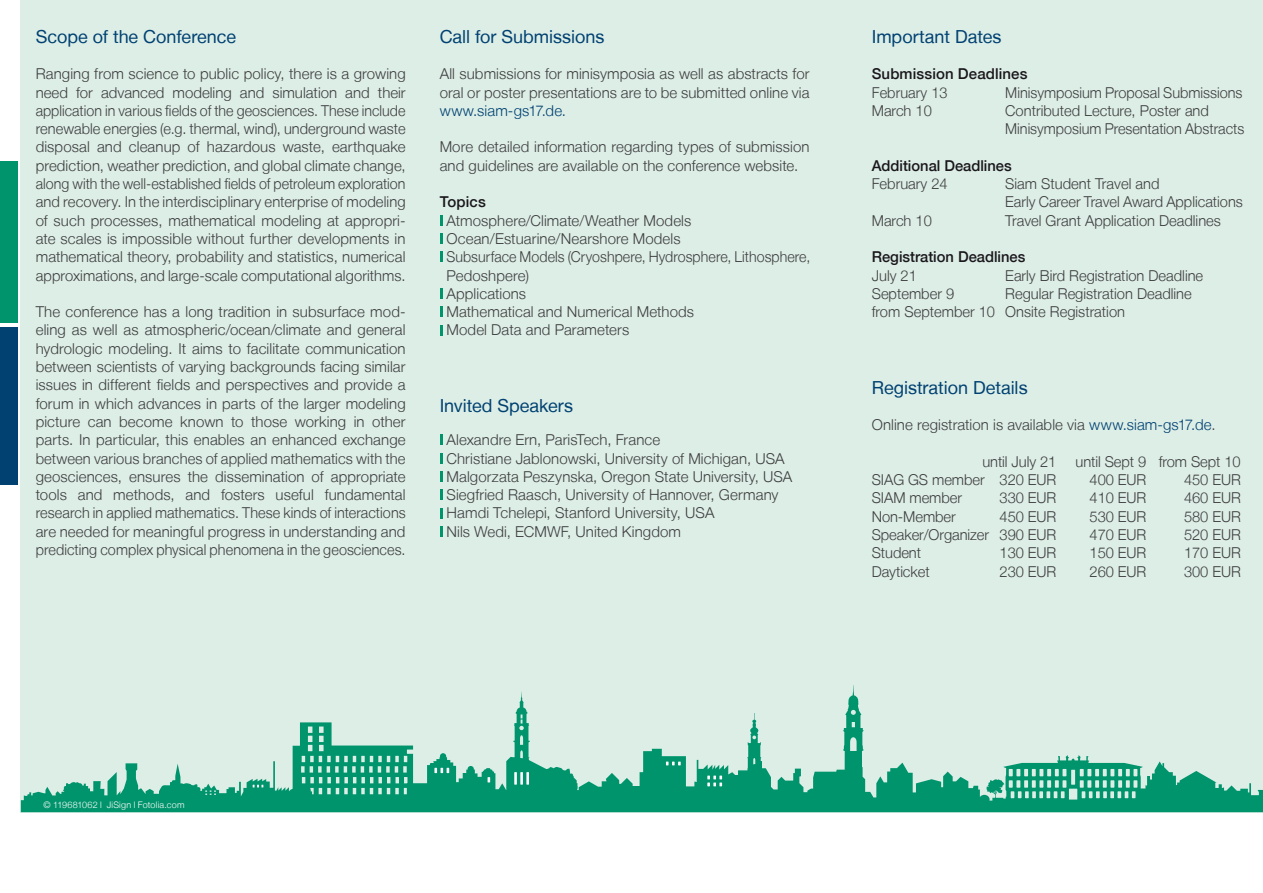
<style>
.page{position:relative;width:1263px;height:893px;background:#fff}
.page>*{position:absolute;margin:0;border:0;box-sizing:border-box;transform-origin:0 0}
.t1{font:18px "Helvetica Neue LT";color:#004172}
.t2{font:300 15px/18.3px "Helvetica Neue LT";color:#3e3e40}
.t3{font:500 15px "Helvetica Neue LT";color:#1a171c}
.t4{font:300 15px "Helvetica Neue LT";letter-spacing:.01em;color:#004172}
.t5{font:300 9px "Helvetica Neue LT";letter-spacing:.025em;color:#fff}
.s1{color:#004172}
</style>
<div class="page">
<div style="left:21px;top:0;width:1242px;height:812px;background:#ddeee6"></div>
<svg style="left:21px;top:749px;width:1242px;height:63px;fill:#00946c"></svg>
<svg style="left:843px;top:685px;width:21px;height:89px"></svg>
<svg style="left:747px;top:713px;width:14px;height:61px"></svg>
<svg style="left:293px;top:722px;width:120px;height:77px"></svg>
<svg style="left:986px;top:755px;width:157px;height:47px"></svg>
<div style="left:1138px;top:788px;width:12px;height:13px;background:#00946c"></div>
<svg style="left:487px;top:777px;width:3px;height:5px"></svg>
<svg style="left:434px;top:768px;width:15px;height:5px"></svg>
<svg style="left:513px;top:691px;width:17px;height:94px"></svg>
<svg style="left:666px;top:762px;width:15px;height:3px"></svg>
<svg style="left:707px;top:776px;width:15px;height:10px"></svg>
<svg style="left:253px;top:785px;width:10px;height:2px"></svg>
<svg style="left:205px;top:790px;width:11px;height:5px"></svg>
<div style="left:407px;top:783px;width:26px;height:19px;background:#00946c"></div>
<div style="left:0;top:327px;width:17px;height:158px;background:#004172"></div>
<div style="left:0;top:162px;width:17px;height:161px;background:#00946c"></div>
<svg style="left:440px;top:215px;width:3px;height:11px"></svg>
<svg style="left:440px;top:233px;width:3px;height:11px"></svg>
<svg style="left:440px;top:252px;width:3px;height:10px"></svg>
<svg style="left:440px;top:288px;width:3px;height:11px"></svg>
<svg style="left:440px;top:306px;width:3px;height:11px"></svg>
<svg style="left:440px;top:325px;width:3px;height:10px"></svg>
<svg style="left:440px;top:435px;width:3px;height:10px"></svg>
<svg style="left:440px;top:453px;width:3px;height:11px"></svg>
<svg style="left:440px;top:471px;width:3px;height:11px"></svg>
<svg style="left:440px;top:489px;width:3px;height:11px"></svg>
<svg style="left:440px;top:508px;width:3px;height:10px"></svg>
<svg style="left:440px;top:526px;width:3px;height:11px"></svg>
<p class="t1" style="left:36px;top:25px;width:202px">Scope of the Conference</p>
<p class="t2" style="left:36px;top:64px;width:371px;text-align:justify">Ranging from science to public policy, there is a growing need for advanced modeling and simulation and their application in various fields of the geosciences. These include renewable energies (e.g. thermal, wind), underground waste disposal and cleanup of hazardous waste, earthquake prediction, weather prediction, and global climate change, along with the well-established fields of petroleum exploration and recovery. In the interdisciplinary enterprise of modeling of such processes, mathematical modeling at appropri&shy;ate scales is impossible without further developments in mathematical theory, probability and statistics, numerical approximations, and large-scale computational algorithms.</p>
<p class="t2" style="left:36px;top:302px;width:371px;text-align:justify">The conference has a long tradition in subsurface mod&shy;eling as well as atmospheric/ocean/climate and general hydrologic modeling. It aims to facilitate communication between scientists of varying backgrounds facing similar issues in different fields and perspectives and provide a forum in which advances in parts of the larger modeling picture can become known to those working in other parts. In particular, this enables an enhanced exchange between various branches of applied mathematics with the geosciences, ensures the dissemination of appropriate tools and methods, and fosters useful fundamental research in applied mathematics. These kinds of interactions are needed for meaningful progress in understanding and predicting complex physical phenomena in the geosciences.</p>
<p class="t1" style="left:440px;top:25px;width:166px">Call for Submissions</p>
<p class="t2" style="left:440px;top:64px;width:371px">All submissions for minisymposia as well as abstracts for oral or poster presentations are to be submitted online via</p>
<p class="t4" style="left:440px;top:101px;width:128px">www.siam-gs17.de.</p>
<p class="t2" style="left:440px;top:138px;width:371px">More detailed information regarding types of submission and guidelines are available on the conference website.</p>
<p class="t3" style="left:440px;top:193px;width:48px">Topics</p>
<p class="t2" style="left:446px;top:211px;width:365px">Atmosphere/Climate/Weather Models<br>Ocean/Estuarine/Nearshore Models<br>Subsurface Models (Cryoshpere, Hydrosphere, Lithosphere,<br>Pedoshpere)<br>Applications<br>Mathematical and Numerical Methods<br>Model Data and Parameters</p>
<p class="t1" style="left:440px;top:395px;width:135px">Invited Speakers</p>
<p class="t2" style="left:446px;top:430px;width:347px">Alexandre Ern, ParisTech, France<br>Christiane Jablonowski, University of Michigan, USA Malgorzata Peszynska, Oregon State University, USA Siegfried Raasch, University of Hannover, Germany Hamdi Tchelepi, Stanford University, USA<br>Nils Wedi, ECMWF, United Kingdom</p>
<p class="t1" style="left:872px;top:25px;width:131px">Important Dates</p>
<p class="t3" style="left:872px;top:65px;width:157px">Submission Deadlines</p>
<p class="t2" style="left:872px;top:83px;width:77px">February 13</p>
<p class="t2" style="left:1005px;top:83px;width:239px">Minisymposium Proposal Submissions</p>
<p class="t2" style="left:872px;top:101px;width:62px">March 10</p>
<p class="t2" style="left:1005px;top:101px;width:241px">Contributed Lecture, Poster and<br>Minisymposium Presentation Abstracts</p>
<p class="t3" style="left:872px;top:156px;width:141px">Additional Deadlines</p>
<p class="t2" style="left:872px;top:174px;width:77px">February 24</p>
<p class="t2" style="left:1005px;top:174px;width:239px">Siam Student Travel and<br>Early Career Travel Award Applications</p>
<p class="t2" style="left:872px;top:211px;width:62px">March 10</p>
<p class="t2" style="left:1005px;top:211px;width:217px">Travel Grant Application Deadlines</p>
<p class="t3" style="left:872px;top:248px;width:155px">Registration Deadlines</p>
<p class="t2" style="left:872px;top:266px;width:47px">July 21</p>
<p class="t2" style="left:1005px;top:266px;width:199px">Early Bird Registration Deadline</p>
<p class="t2" style="left:872px;top:284px;width:84px">September 9</p>
<p class="t2" style="left:872px;top:284px;width:322px;text-indent:134px">Regular Registration Deadline from September 10 Onsite Registration</p>
<p class="t1" style="left:872px;top:376px;width:157px">Registration Details</p>
<p class="t2" style="left:872px;top:415px;width:345px">Online registration is available via <span class="s1">www.siam-gs17.de</span>.</p>
<p class="t2" style="left:982px;top:452px;width:75px">until July 21</p>
<p class="t2" style="left:1075px;top:452px;width:167px">until Sept 9 from Sept 10</p>
<p class="t2" style="left:872px;top:470px;width:186px">SIAG GS member 320 EUR</p>
<p class="t2" style="left:1089px;top:470px;width:58px">400 EUR</p>
<p class="t2" style="left:1184px;top:470px;width:58px">450 EUR</p>
<p class="t2" style="left:872px;top:489px;width:92px">SIAM member</p>
<p class="t2" style="left:999px;top:489px;width:58px">330 EUR</p>
<p class="t2" style="left:1089px;top:489px;width:58px">410 EUR</p>
<p class="t2" style="left:1184px;top:489px;width:58px">460 EUR</p>
<p class="t2" style="left:872px;top:507px;width:86px">Non-Member</p>
<p class="t2" style="left:999px;top:507px;width:58px">450 EUR</p>
<p class="t2" style="left:1089px;top:507px;width:58px">530 EUR</p>
<p class="t2" style="left:1184px;top:507px;width:58px">580 EUR</p>
<p class="t2" style="left:872px;top:525px;width:186px">Speaker/Organizer 390 EUR</p>
<p class="t2" style="left:1089px;top:525px;width:58px">470 EUR</p>
<p class="t2" style="left:1184px;top:525px;width:58px">520 EUR</p>
<p class="t2" style="left:872px;top:544px;width:51px">Student</p>
<p class="t2" style="left:999px;top:544px;width:58px">130 EUR</p>
<p class="t2" style="left:1089px;top:544px;width:58px">150 EUR</p>
<p class="t2" style="left:1184px;top:544px;width:58px">170 EUR</p>
<p class="t2" style="left:872px;top:562px;width:59px">Dayticket</p>
<p class="t2" style="left:999px;top:562px;width:58px">230 EUR</p>
<p class="t2" style="left:1089px;top:562px;width:58px">260 EUR</p>
<p class="t2" style="left:1184px;top:562px;width:58px">300 EUR</p>
<p class="t5" style="left:44px;top:799px;width:142px">© 119681062 l JiSign l Fotolia.com</p>
</div>
